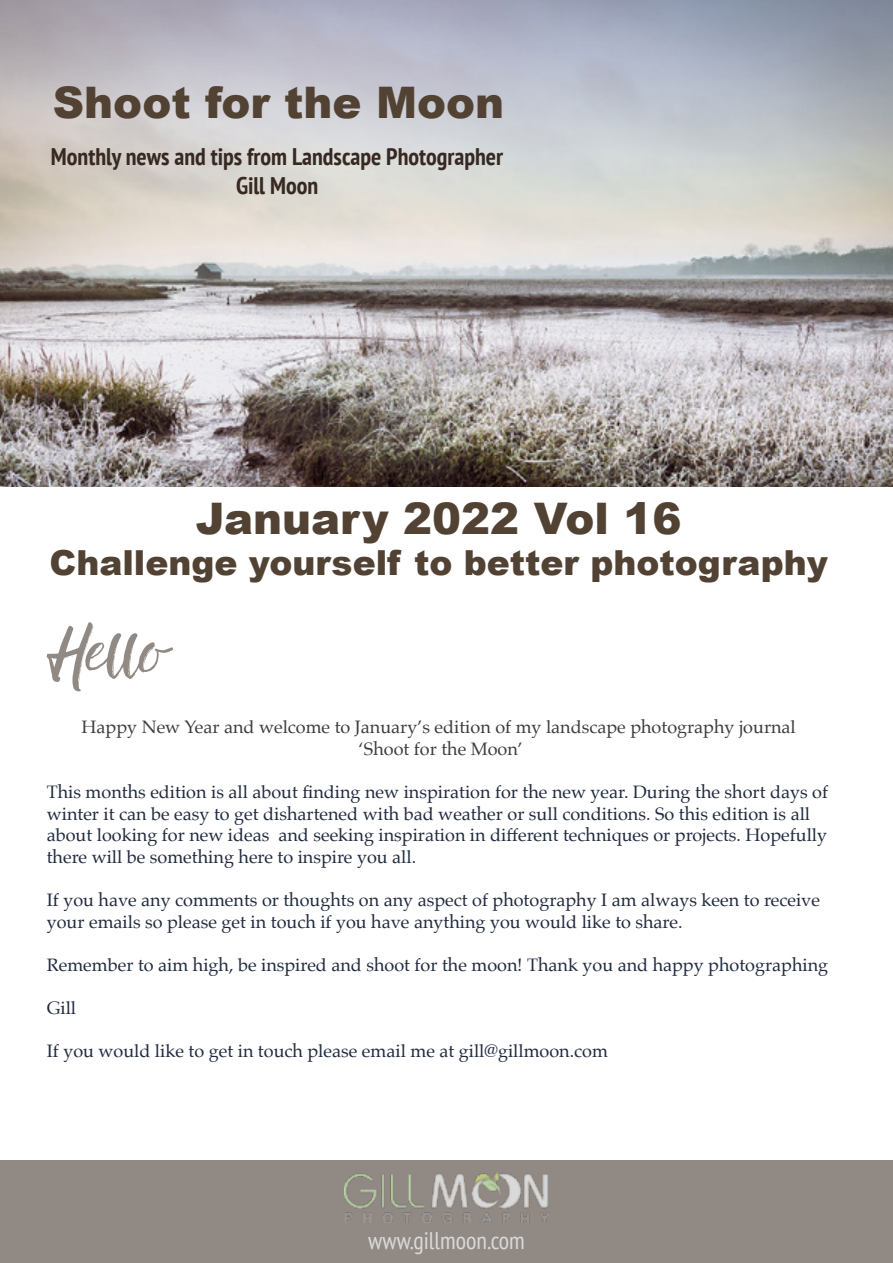
<style>
.page{position:relative;width:893px;height:1263px;background:#fff}
.page>*{position:absolute;margin:0;border:0;box-sizing:border-box;transform-origin:0 0}
.t1{font:54px "Rebel";color:#918a84}
.t2{font:900 43.5px "Arial";color:#524233}
.t3{font:900 34.5px "Arial";color:#524233}
.t4{font:700 condensed 24px/28.8px "PT Sans";color:#372821;text-align:center}
.t5{font:condensed 24px "PT Sans";color:#dadada}
.t6{font:18px/21.6px "Palatino";color:#202a3e}
.t7{font:18px/21.6px "Palatino";color:#3c3c3b;text-align:center}
</style>
<div class="page">
<img style="left:0;top:0;width:893px;height:487px">
<div style="left:0;top:1161px;width:893px;height:102px;background:#918a84"></div>
<img style="left:345px;top:1173px;width:203px;height:49px">
<h2 class="t2" style="left:53px;top:71px;width:453px">Shoot for the Moon</h2>
<h3 class="t4" style="left:51px;top:141px;width:454px">Monthly news and tips from Landscape Photographer<br>Gill Moon</h3>
<h2 class="t2" style="left:196px;top:487px;width:487px">January 2022 Vol 16</h2>
<h3 class="t3" style="left:50px;top:538px;width:780px">Challenge yourself to better photography</h3>
<h1 class="t1" style="left:47px;top:611px;width:122px">Hello</h1>
<p class="t7" style="left:82px;top:716px;width:716px">Happy New Year and welcome to January’s edition of my landscape photography journal ‘Shoot for the Moon’</p>
<p class="t6" style="left:47px;top:781px;width:783px">This months edition is all about finding new inspiration for the new year. During the short days of winter it can be easy to get dishartened with bad weather or sull conditions. So this edition is all about looking for new ideas and seeking inspiration in different techniques or projects. Hopefully there will be something here to inspire you all.</p>
<p class="t6" style="left:47px;top:889px;width:775px">If you have any comments or thoughts on any aspect of photography I am always keen to receive your emails so please get in touch if you have anything you would like to share.</p>
<p class="t6" style="left:47px;top:954px;width:783px">Remember to aim high, be inspired and shoot for the moon! Thank you and happy photographing</p>
<p class="t6" style="left:47px;top:997px;width:31px">Gill</p>
<p class="t6" style="left:47px;top:1040px;width:563px">If you would like to get in touch please email me at gill@gillmoon.com</p>
<h3 class="t5" style="left:368px;top:1225px;width:158px">www.gillmoon.com</h3>
</div>
